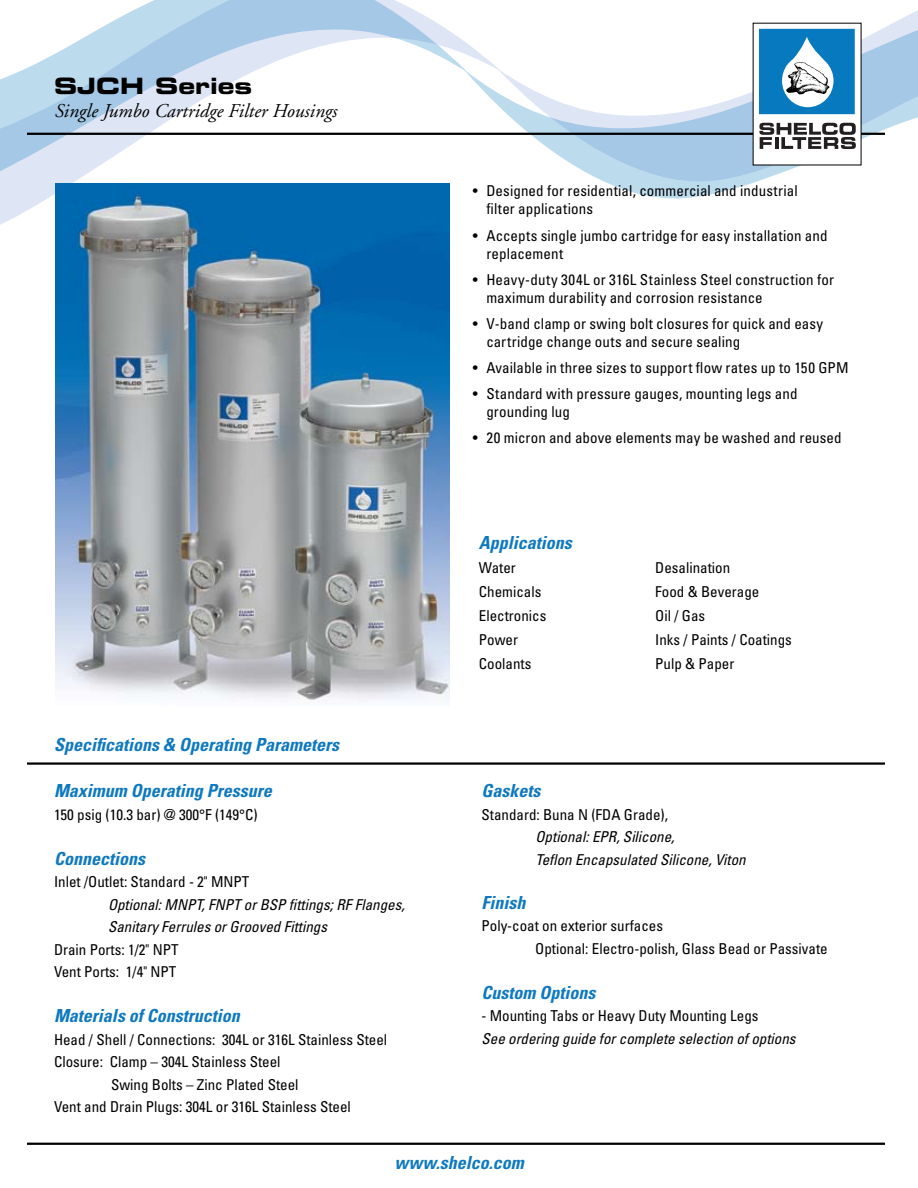
<style>
.page{position:relative;width:918px;height:1188px;background:#fff}
.page>*{position:absolute;margin:0;border:0;box-sizing:border-box;transform-origin:0 0}
.t1{font:22.5px "Eurostile Bold Extended Two";color:#000}
.t2{font:italic 19.5px "Adobe Garamond";color:#000}
.t3{font:italic 700 condensed 18px "Univers";color:#0f79bf}
.t4{font:condensed 15px/18px "Univers";color:#000}
.t5{font:italic condensed 15px/22.5px "Univers";color:#000}
</style>
<div class="page">
<svg style="left:0;top:0;width:464px;height:210px"></svg>
<svg style="left:464px;top:10px;width:454px;height:189px"></svg>
<hr style="left:27px;top:1143px;width:858px;height:2px;background:#000">
<hr style="left:27px;top:133px;width:858px;height:2px;background:#000">
<div style="left:753px;top:23px;width:108px;height:142px;background:#fff"></div>
<svg style="left:759px;top:123px;width:97px;height:26px"></svg>
<svg style="left:759px;top:29px;width:96px;height:85px"></svg>
<hr style="left:27px;top:762px;width:858px;height:3px;background:#000">
<img style="left:55px;top:184px;width:395px;height:519px">
<h1 class="t1" style="left:54px;top:70px;width:200px">SJCH Series</h1>
<h2 class="t2" style="left:54px;top:101px;width:284px">Single Jumbo Cartridge Filter Housings</h2>
<p class="t3" style="left:54px;top:733px;width:286px">Specifications &amp; Operating Parameters</p>
<p class="t3" style="left:54px;top:780px;width:219px">Maximum Operating Pressure</p>
<p class="t4" style="left:54px;top:805px;width:205px">150 psig (10.3 bar) @ 300°F (149°C)</p>
<p class="t3" style="left:54px;top:847px;width:93px">Connections</p>
<p class="t4" style="left:54px;top:873px;width:197px">Inlet /Outlet: Standard - 2" MNPT</p>
<p class="t5" style="left:108px;top:893px;width:298px">Optional: MNPT, FNPT or BSP fittings; RF Flanges,<br>Sanitary Ferrules or Grooved Fittings</p>
<p class="t4" style="left:54px;top:938px;width:126px;line-height:22.5px">Drain Ports: 1/2" NPT<br>Vent Ports: 1/4" NPT</p>
<p class="t3" style="left:54px;top:1005px;width:187px">Materials of Construction</p>
<p class="t4" style="left:54px;top:1030px;width:335px">Head / Shell / Connections: 304L or 316L Stainless Steel</p>
<p class="t4" style="left:54px;top:1053px;width:228px">Closure: Clamp – 304L Stainless Steel</p>
<p class="t4" style="left:111px;top:1075px;width:189px">Swing Bolts – Zinc Plated Steel</p>
<p class="t4" style="left:54px;top:1098px;width:298px">Vent and Drain Plugs: 304L or 316L Stainless Steel</p>
<p class="t4" style="left:486px;top:182px;width:313px;text-indent:-14px">• Designed for residential, commercial and industrial filter applications</p>
<p class="t4" style="left:486px;top:226px;width:343px;text-indent:-14px">• Accepts single jumbo cartridge for easy installation and replacement</p>
<p class="t4" style="left:486px;top:270px;width:349px;text-indent:-14px">• Heavy-duty 304L or 316L Stainless Steel construction for maximum durability and corrosion resistance</p>
<p class="t4" style="left:486px;top:314px;width:338px;text-indent:-14px">• V-band clamp or swing bolt closures for quick and easy cartridge change outs and secure sealing</p>
<p class="t4" style="left:473px;top:358px;width:377px">• Available in three sizes to support flow rates up to 150 GPM</p>
<p class="t4" style="left:486px;top:384px;width:313px;text-indent:-14px">• Standard with pressure gauges, mounting legs and grounding lug</p>
<p class="t4" style="left:473px;top:429px;width:370px">• 20 micron and above elements may be washed and reused</p>
<p class="t3" style="left:479px;top:532px;width:95px">Applications</p>
<p class="t4" style="left:479px;top:559px;width:39px">Water</p>
<p class="t4" style="left:655px;top:559px;width:76px">Desalination</p>
<p class="t4" style="left:479px;top:583px;width:64px">Chemicals</p>
<p class="t4" style="left:655px;top:583px;width:106px">Food &amp; Beverage</p>
<p class="t4" style="left:479px;top:607px;width:69px">Electronics</p>
<p class="t4" style="left:655px;top:607px;width:51px">Oil / Gas</p>
<p class="t4" style="left:479px;top:631px;width:41px">Power</p>
<p class="t4" style="left:655px;top:631px;width:138px">Inks / Paints / Coatings</p>
<p class="t4" style="left:479px;top:655px;width:54px">Coolants</p>
<p class="t4" style="left:655px;top:655px;width:81px">Pulp &amp; Paper</p>
<p class="t3" style="left:482px;top:780px;width:60px">Gaskets</p>
<p class="t4" style="left:482px;top:805px;width:188px">Standard: Buna N (FDA Grade),</p>
<p class="t5" style="left:536px;top:826px;width:212px">Optional: EPR, Silicone,<br>Teflon Encapsulated Silicone, Viton</p>
<p class="t3" style="left:482px;top:891px;width:45px">Finish</p>
<p class="t4" style="left:535px;top:915px;width:294px;line-height:22.5px;text-indent:-54px">Poly-coat on exterior surfaces<br>Optional: Electro-polish, Glass Bead or Passivate</p>
<p class="t3" style="left:482px;top:981px;width:115px">Custom Options</p>
<p class="t4" style="left:482px;top:1007px;width:279px">- Mounting Tabs or Heavy Duty Mounting Legs</p>
<p class="t5" style="left:482px;top:1027px;width:316px">See ordering guide for complete selection of options</p>
<p class="t3" style="left:394px;top:1152px;width:131px">www.shelco.com</p>
</div>
